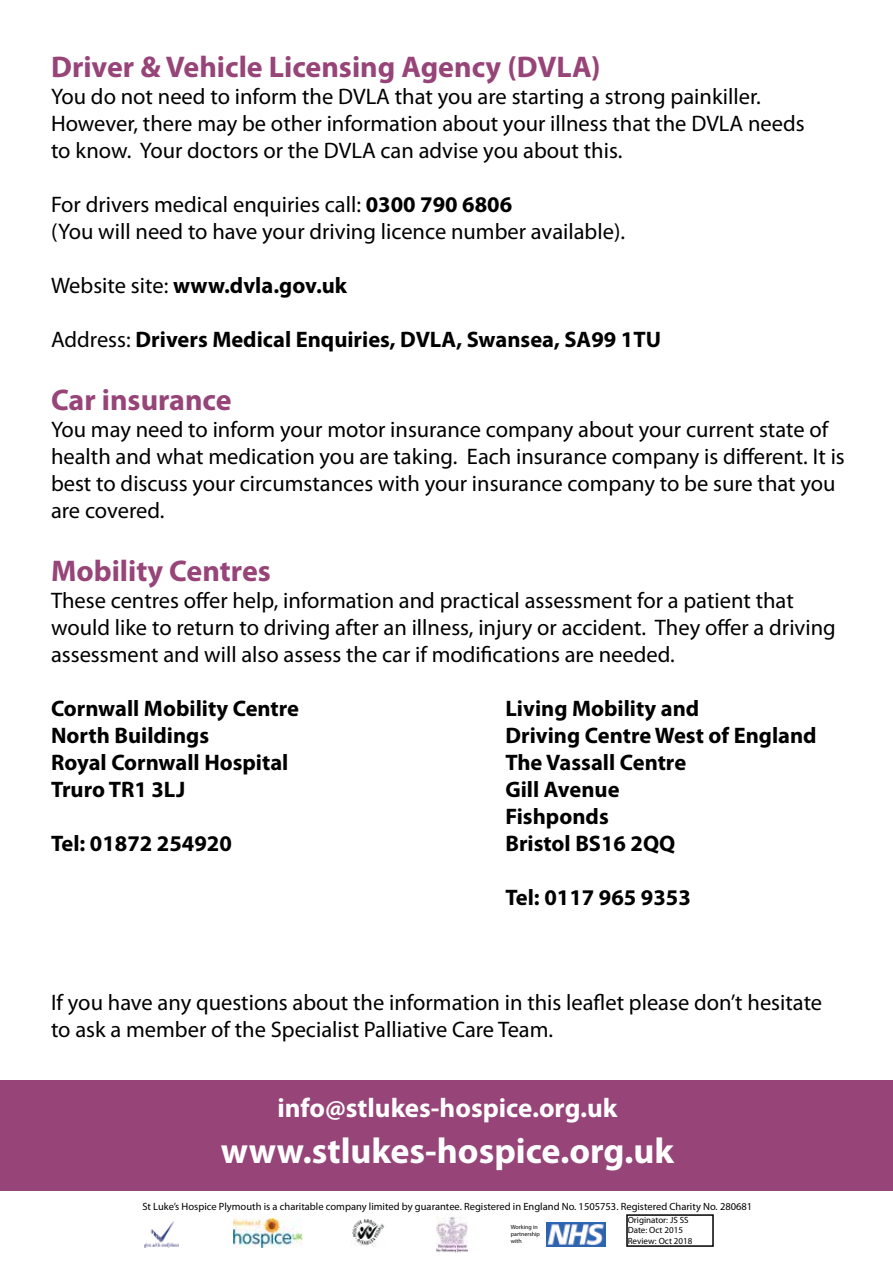
<style>
.page{position:relative;width:893px;height:1263px;background:#fff}
.page>*{position:absolute;margin:0;border:0;box-sizing:border-box;transform-origin:0 0}
.t1{font:700 36px "Myriad Pro";color:#fff}
.t2{font:700 30px "Myriad Pro";color:#974478}
.t3{font:700 27px "Myriad Pro";color:#fff}
.t4{font:22.5px/27px "Myriad Pro";color:#000}
.t5{font:700 22.5px/27px "Myriad Pro";color:#000}
.t6{font:10.5px "Myriad Pro";color:#000}
.t7{font:9px/10.8px "Myriad Pro";color:#000}
.t8{font:6px/7.2px "Myriad Pro";color:#000}
.s1{font-weight:700}
.s2{font-weight:400}
</style>
<div class="page">
<div style="left:0;top:1080px;width:893px;height:111px;background:#974478"></div>
<div style="left:626px;top:1214px;width:88px;height:33px;border:2px solid #000"></div>
<img style="left:352px;top:1219px;width:33px;height:28px">
<img style="left:234px;top:1218px;width:69px;height:29px">
<img style="left:144px;top:1221px;width:34px;height:26px">
<img style="left:547px;top:1223px;width:59px;height:24px">
<img style="left:437px;top:1216px;width:30px;height:36px">
<h2 class="t2" style="left:51px;top:48px;width:551px">Driver &amp; Vehicle Licensing Agency (DVLA)</h2>
<p class="t4" style="left:51px;top:83px;width:755px">You do not need to inform the DVLA that you are starting a strong painkiller.<br>However, there may be other information about your illness that the DVLA needs to know. Your doctors or the DVLA can advise you about this.</p>
<p class="t4" style="left:51px;top:191px;width:576px">For drivers medical enquiries call: <span class="s1">0300 790 6806<br></span>(You will need to have your driving licence number available).</p>
<p class="t5" style="left:51px;top:272px;width:298px"><span class="s2">Website site:</span> www.dvla.gov.uk</p>
<p class="t5" style="left:51px;top:326px;width:612px"><span class="s2">Address:</span> Drivers Medical Enquiries, DVLA, Swansea, SA99 1TU</p>
<h2 class="t2" style="left:51px;top:381px;width:182px">Car insurance</h2>
<p class="t4" style="left:51px;top:416px;width:795px">You may need to inform your motor insurance company about your current state of health and what medication you are taking. Each insurance company is different. It is best to discuss your circumstances with your insurance company to be sure that you are covered.</p>
<h2 class="t2" style="left:51px;top:552px;width:221px">Mobility Centres</h2>
<p class="t4" style="left:51px;top:587px;width:786px">These centres offer help, information and practical assessment for a patient that would like to return to driving after an illness, injury or accident. They offer a driving assessment and will also assess the car if modifications are needed.</p>
<p class="t5" style="left:51px;top:695px;width:250px">Cornwall Mobility Centre<br>North Buildings<br>Royal Cornwall Hospital<br>Truro TR1 3LJ</p>
<p class="t5" style="left:51px;top:830px;width:182px">Tel: 01872 254920</p>
<p class="t5" style="left:505px;top:694px;width:313px">Living Mobility and<br>Driving Centre West of England<br>The Vassall Centre<br>Gill Avenue<br>Fishponds<br>Bristol BS16 2QQ</p>
<p class="t5" style="left:505px;top:883px;width:187px">Tel: 0117 965 9353</p>
<p class="t4" style="left:51px;top:988px;width:773px">If you have any questions about the information in this leaflet please don’t hesitate to ask a member of the Specialist Palliative Care Team.</p>
<p class="t3" style="left:277px;top:1090px;width:341px">info@stlukes-hospice.org.uk</p>
<h1 class="t1" style="left:221px;top:1127px;width:454px">www.stlukes-hospice.org.uk</h1>
<p class="t6" style="left:142px;top:1200px;width:611px">St Luke’s Hospice Plymouth is a charitable company limited by guarantee. Registered in England No. 1505753. Registered Charity No. 280681</p>
<p class="t7" style="left:628px;top:1214px;width:66px">Originator: JS SS<br>Date: Oct 2015<br>Review: Oct 2018</p>
<p class="t8" style="left:511px;top:1223px;width:31px">Working in partnership with</p>
</div>
